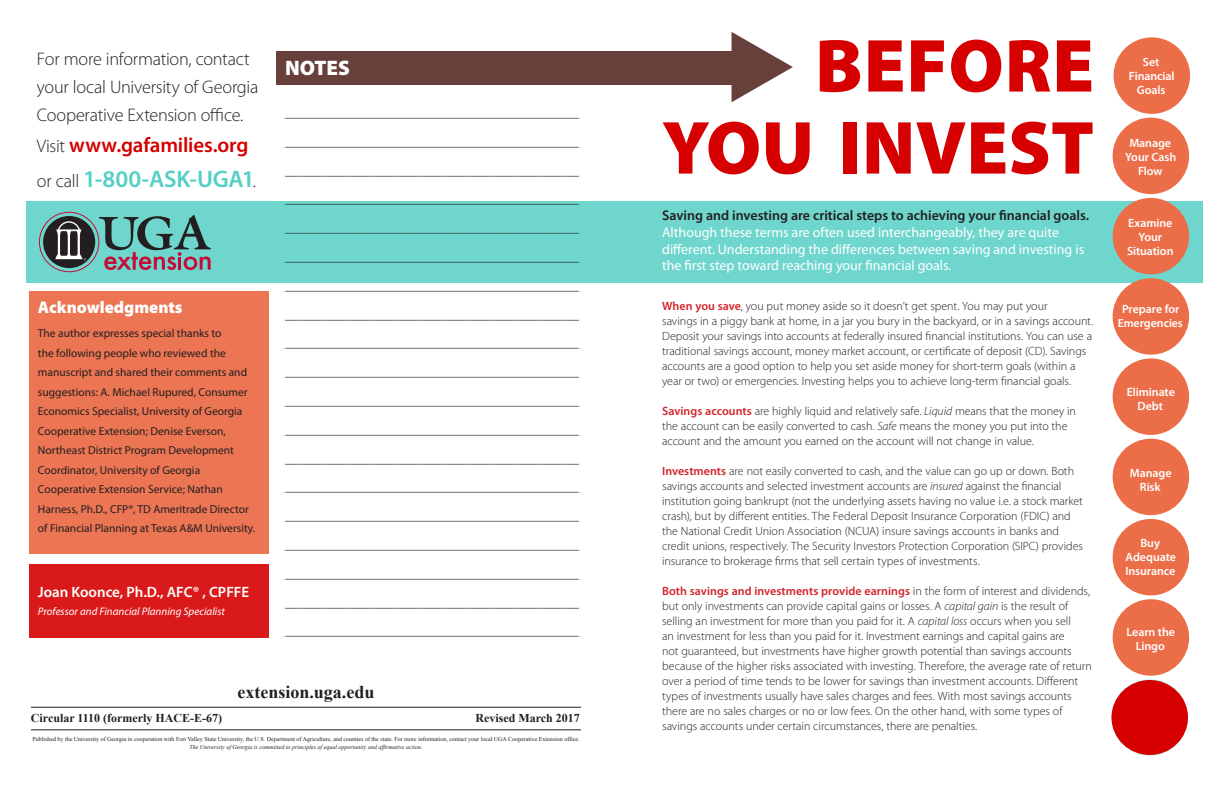
<style>
.page{position:relative;width:1224px;height:792px;background:#fff}
.page>*{position:absolute;margin:0;border:0;box-sizing:border-box;transform-origin:0 0}
.t1{font:900 75.9px "Myriad Pro";color:#d60000}
.t2{font:600 24px "Myriad Pro";letter-spacing:-.01em;color:#55cfc4}
.t3{font:600 21px "Myriad Pro";letter-spacing:-.01em;color:#d60000}
.t4{font:900 21px "Myriad Pro";color:#fff}
.t5{font:300 18.2px/28px "Myriad Pro";letter-spacing:-.015em;color:#231f20}
.t6{font:700 18px "Times New Roman";color:#231f20}
.t7{font:900 17px "Myriad Pro";color:#fff}
.t8{font:600 15px "Myriad Pro";color:#fff}
.t9{font:14px/16.8px "Myriad Pro";color:#fff}
.t10{font:300 12px/15px "Myriad Pro";letter-spacing:-.005em;color:#231f20}
.t11{font:600 12px/14px "Myriad Pro";letter-spacing:-.005em;color:#fff;text-align:center}
.t12{font:700 12px "Times New Roman";color:#231f20}
.t13{font:600 11.8px "Myriad Pro";letter-spacing:-.005em;color:#fff}
.t14{font:11.5px/19.5px "Myriad Pro";color:#231f20}
.t15{font:italic 11px "Myriad Pro";color:#fff}
.t16{font:6px "Times New Roman";color:#231f20}
.t17{font:italic 6px "Times New Roman";color:#231f20}
.s1{font-weight:300;font-size:18.2px;color:#231f20}
.s2{font-weight:600;color:#231f20}
.s3{font-weight:600;color:#d1232a}
.s4{font-style:italic}
.s5{font-size:12px}
</style>
<div class="page">
<div style="left:26px;top:201px;width:1176px;height:82px;background:#6ed6cd"></div>
<div style="left:277px;top:52px;width:457px;height:33px;background:#67403b"></div>
<svg style="left:732px;top:32px;width:61px;height:70px"></svg>
<div style="left:1114px;top:37px;width:76px;height:77px;background:#eb6e49;border-radius:50%"></div>
<div style="left:1113px;top:118px;width:76px;height:76px;background:#eb6e49;border-radius:50%"></div>
<div style="left:1113px;top:198px;width:76px;height:76px;background:#eb6e49;border-radius:50%"></div>
<div style="left:1113px;top:278px;width:76px;height:77px;background:#eb6e49;border-radius:50%"></div>
<div style="left:1113px;top:358px;width:76px;height:77px;background:#eb6e49;border-radius:50%"></div>
<div style="left:1113px;top:439px;width:76px;height:76px;background:#eb6e49;border-radius:50%"></div>
<div style="left:1113px;top:519px;width:76px;height:76px;background:#eb6e49;border-radius:50%"></div>
<div style="left:1113px;top:599px;width:76px;height:77px;background:#eb6e49;border-radius:50%"></div>
<div style="left:29px;top:292px;width:240px;height:262px;background:#ec7553"></div>
<div style="left:29px;top:564px;width:240px;height:73px;background:#da1a1a"></div>
<div style="left:43px;top:216px;width:52px;height:52px;background:#231f20;border-radius:50%"></div>
<svg style="left:55px;top:221px;width:31px;height:39px"></svg>
<div style="left:39px;top:212px;width:60px;height:60px;border:1px solid #c40c37;border-radius:50%"></div>
<svg style="left:99px;top:215px;width:112px;height:55px"></svg>
<svg style="left:1112px;top:679px;width:76px;height:77px"></svg>
<div style="left:1112px;top:680px;width:76px;height:75px;background:#d60000;border-radius:50%"></div>
<hr style="left:31px;top:707px;width:550px;height:1px;background:#231f20">
<hr style="left:31px;top:729px;width:550px;height:1px;background:#231f20">
<p class="t5" style="left:37px;top:45px;width:223px">For more information, contact your local University of Georgia</p>
<p class="t5" style="left:37px;top:101px;width:208px">Cooperative Extension office.</p>
<p class="t3" style="left:37px;top:131px;width:213px"><span class="s1">Visit</span> www.gafamilies.org</p>
<p class="t2" style="left:37px;top:163px;width:220px"><span class="s1">or call</span> 1-800-ASK-UGA1<span class="s1">.</span></p>
<p class="t7" style="left:38px;top:296px;width:146px">Acknowledgments</p>
<p class="t14" style="left:38px;top:324px;width:219px">The author expresses special thanks to<br>the following people who reviewed the manuscript and shared their comments and suggestions: A. Michael Rupured, Consumer Economics Specialist, University of Georgia Cooperative Extension; Denise Everson, Northeast District Program Development Coordinator, University of Georgia Cooperative Extension Service; Nathan Harness, Ph.D., CFP®, TD Ameritrade Director of Financial Planning at Texas A&amp;M University.</p>
<p class="t8" style="left:38px;top:583px;width:213px">Joan Koonce, Ph.D., AFC® , CPFFE</p>
<p class="t15" style="left:38px;top:605px;width:188px">Professor and Financial Planning Specialist</p>
<p class="t4" style="left:285px;top:54px;width:66px">NOTES</p>
<p class="t10" style="left:285px;top:106px;width:295px">_________________________________________________</p>
<p class="t10" style="left:285px;top:135px;width:295px">_________________________________________________</p>
<p class="t10" style="left:285px;top:163px;width:295px">_________________________________________________</p>
<p class="t10" style="left:285px;top:192px;width:295px">_________________________________________________</p>
<p class="t10" style="left:285px;top:221px;width:295px">_________________________________________________</p>
<p class="t10" style="left:285px;top:250px;width:295px">_________________________________________________</p>
<p class="t10" style="left:285px;top:279px;width:295px">_________________________________________________</p>
<p class="t10" style="left:285px;top:307px;width:295px">_________________________________________________</p>
<p class="t10" style="left:285px;top:336px;width:295px">_________________________________________________</p>
<p class="t10" style="left:285px;top:365px;width:295px">_________________________________________________</p>
<p class="t10" style="left:285px;top:394px;width:295px">_________________________________________________</p>
<p class="t10" style="left:285px;top:423px;width:295px">_________________________________________________</p>
<p class="t10" style="left:285px;top:451px;width:295px">_________________________________________________</p>
<p class="t10" style="left:285px;top:480px;width:295px">_________________________________________________</p>
<p class="t10" style="left:285px;top:509px;width:295px">_________________________________________________</p>
<p class="t10" style="left:285px;top:538px;width:295px">_________________________________________________</p>
<p class="t10" style="left:285px;top:567px;width:295px">_________________________________________________</p>
<p class="t10" style="left:285px;top:595px;width:295px">_________________________________________________</p>
<p class="t10" style="left:285px;top:624px;width:295px">_________________________________________________</p>
<p class="t6" style="left:237px;top:680px;width:139px">extension.uga.edu</p>
<p class="t12" style="left:31px;top:710px;width:193px">Circular 1110 (formerly HACE-E-67)</p>
<p class="t12" style="left:476px;top:710px;width:106px">Revised March 2017</p>
<p class="t16" style="left:32px;top:735px;width:549px">Published by the University of Georgia in cooperation with Fort Valley State University, the U.S. Department of Agriculture, and counties of the state. For more information, contact your local UGA Cooperative Extension office.</p>
<p class="t17" style="left:189px;top:743px;width:235px">The University of Georgia is committed to principles of equal opportunity and affirmative action.</p>
<p class="t1" style="left:815px;top:15px;width:281px">BEFORE</p>
<p class="t1" style="left:662px;top:97px;width:434px">YOU INVEST</p>
<p class="t9" style="left:662px;top:207px;width:429px"><span class="s2">Saving and investing are critical steps to achieving your financial goals.<br></span>Although these terms are often used interchangeably, they are quite different. Understanding the differences between saving and investing is the first step toward reaching your financial goals.</p>
<p class="t10" style="left:662px;top:299px;width:432px"><span class="s3">When you save</span>, you put money aside so it doesn’t get spent. You may put your<br>savings in a piggy bank at home, in a jar you bury in the backyard, or in a savings account.<br>Deposit your savings into accounts at federally insured financial institutions. You can use a traditional savings account, money market account, or certificate of deposit (CD). Savings accounts are a good option to help you set aside money for short-term goals (within a year or two) or emergencies. Investing helps you to achieve long-term financial goals.</p>
<p class="t10" style="left:662px;top:404px;width:415px"><span class="s3">Savings accounts</span> are highly liquid and relatively safe. <span class="s4">Liquid</span> means that the money in the account can be easily converted to cash. <span class="s4">Safe</span> means the money you put into the account and the amount you earned on the account will not change in value.</p>
<p class="t10" style="left:662px;top:464px;width:422px"><span class="s3">Investments</span> are not easily converted to cash, and the value can go up or down. Both savings accounts and selected investment accounts are <span class="s4">insured</span> against the financial institution going bankrupt (not the underlying assets having no value i.e. a stock market crash), but by different entities. The Federal Deposit Insurance Corporation (FDIC) and the National Credit Union Association (NCUA) insure savings accounts in banks and credit unions, respectively. The Security Investors Protection Corporation (SIPC) provides insurance to brokerage firms that sell certain types of investments.</p>
<p class="t10" style="left:662px;top:584px;width:431px"><span class="s3">Both savings and investments provide earnings</span> in the form of interest and dividends, but only investments can provide capital gains or losses. A <span class="s4">capital gain</span> is the result of selling an investment for more than you paid for it. A <span class="s4">capital loss</span> occurs when you sell<br>an investment for less than you paid for it. Investment earnings and capital gains are<br>not guaranteed, but investments have higher growth potential than savings accounts because of the higher risks associated with investing. Therefore, the average rate of return over a period of time tends to be lower for savings than investment accounts. Different types of investments usually have sales charges and fees. With most savings accounts there are no sales charges or no or low fees. On the other hand, with some types of savings accounts under certain circumstances, there are penalties.</p>
<p class="t11" style="left:1129px;top:55px;width:47px">Set<br>Financial<br>Goals</p>
<p class="t11" style="left:1125px;top:135px;width:53px">Manage<br>Your Cash<br>Flow</p>
<p class="t11" style="left:1127px;top:216px;width:48px">Examine<br>Your<br>Situation</p>
<p class="t11" style="left:1122px;top:302px;width:59px">Prepare for</p>
<p class="t13" style="left:1118px;top:316px;width:67px">Eme<span class="s5">rgenc</span>ies</p>
<p class="t11" style="left:1127px;top:385px;width:50px">Eliminate<br>Debt</p>
<p class="t11" style="left:1130px;top:465px;width:43px">Manage<br>Risk</p>
<p class="t11" style="left:1125px;top:536px;width:52px">Buy<br>Adequate<br>Insurance</p>
<p class="t11" style="left:1126px;top:625px;width:50px">Learn the<br>Lingo</p>
</div>
